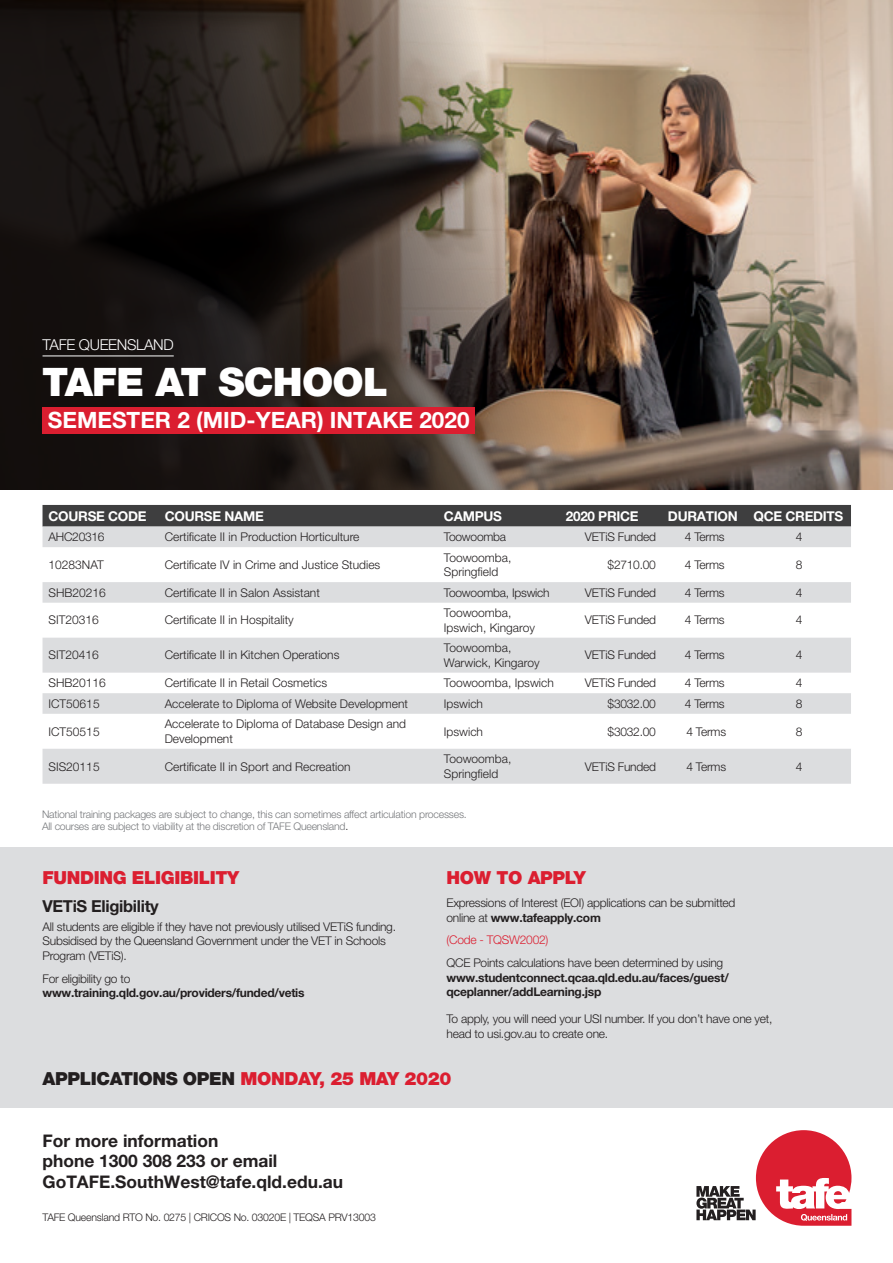
<style>
.page{position:relative;width:893px;height:1263px;background:#fff}
.page>*{position:absolute;margin:0;border:0;box-sizing:border-box;transform-origin:0 0}
.t1{font:900 39.3px "Helvetica Neue LT Pro";letter-spacing:-.02em;color:#fff}
.t2{font:700 22.5px "Helvetica Neue LT Pro";color:#fff}
.t3{font:900 18px "Helvetica Neue LT Pro";letter-spacing:-.02em;color:#231f20}
.t4{font:900 18px "Helvetica Neue LT Pro";letter-spacing:-.02em;color:#db1e30}
._2A_Cricos_Number_ve{font:700 17.4px/20.9px "Helvetica Neue LT Pro";color:#231f20}
.t5{font:700 16.5px "Helvetica Neue LT Pro";letter-spacing:-.02em;color:#231f20}
.t6{font:300 15px "Helvetica Neue LT Pro";letter-spacing:-.02em;color:#fff}
.t7{font:700 13.5px "Helvetica Neue LT Pro";letter-spacing:-.02em;color:#fff}
.t8{font:300 12px/14.4px "Helvetica Neue LT Pro";color:#231f20}
.t9{font:300 12px/14.4px "Helvetica Neue LT Pro";letter-spacing:-.02em;color:#231f20}
.t10{font:700 12px/14.4px "Helvetica Neue LT Pro";letter-spacing:-.02em;color:#231f20}
.t11{font:300 12px "Helvetica Neue LT Pro";letter-spacing:-.02em;color:#db1e30}
.t12{font:300 10.5px "Helvetica Neue LT Pro";letter-spacing:-.02em;color:#76787b}
.t13{font:300 10.5px "Helvetica Neue LT Pro";letter-spacing:-.02em;color:#231f20}
.s1{color:#231f20}
.s2{font-weight:700}
.s3{font-weight:300}
.s4{color:#db1e30}
</style>
<div class="page">
<img style="left:0;top:0;width:893px;height:490px">
<div style="left:0;top:847px;width:893px;height:261px;background:#dcdddf"></div>
<div style="left:43px;top:407px;width:432px;height:27px;background:#db1e30"></div>
<svg style="left:696px;top:1130px;width:156px;height:96px"></svg>
<div style="left:43px;top:505px;width:808px;height:22px;background:#3e3e3f"></div>
<svg style="left:43px;top:527px;width:808px;height:257px;fill:#e3e4e5"></svg>
<hr style="left:43px;top:356px;width:131px;height:1px;background:#fff">
<p class="t6" style="left:43px;top:335px;width:133px">TAFE QUEENSLAND</p>
<p class="t1" style="left:42px;top:358px;width:347px">TAFE AT SCHOOL</p>
<p class="t2" style="left:48px;top:406px;width:423px">SEMESTER 2 (MID-YEAR) INTAKE 2020</p>
<p class="t7" style="left:49px;top:507px;width:100px">COURSE CODE</p>
<p class="t7" style="left:165px;top:507px;width:101px">COURSE NAME</p>
<p class="t7" style="left:444px;top:507px;width:59px">CAMPUS</p>
<p class="t7" style="left:566px;top:507px;width:74px">2020 PRICE</p>
<p class="t7" style="left:668px;top:507px;width:71px">DURATION</p>
<p class="t7" style="left:753px;top:507px;width:91px">QCE CREDITS</p>
<p class="t9" style="left:49px;top:529px;width:58px">AHC20316</p>
<p class="t8" style="left:165px;top:529px;width:196px">Certificate II in Production Horticulture</p>
<p class="t9" style="left:444px;top:529px;width:64px">Toowoomba</p>
<p class="t9" style="left:585px;top:529px;width:73px">VETiS Funded</p>
<p class="t8" style="left:685px;top:529px;width:41px">4 Terms</p>
<p class="t8" style="left:796px;top:529px;width:8px">4</p>
<p class="t8" style="left:49px;top:557px;width:57px">10283NAT</p>
<p class="t8" style="left:165px;top:557px;width:217px">Certificate IV in Crime and Justice Studies</p>
<p class="t8" style="left:444px;top:550px;width:69px">Toowoomba,<br>Springfield</p>
<p class="t8" style="left:608px;top:557px;width:50px">$2710.00</p>
<p class="t8" style="left:685px;top:557px;width:41px">4 Terms</p>
<p class="t8" style="left:796px;top:557px;width:8px">8</p>
<p class="t8" style="left:49px;top:585px;width:59px">SHB20216</p>
<p class="t8" style="left:165px;top:585px;width:157px">Certificate II in Salon Assistant</p>
<p class="t9" style="left:444px;top:585px;width:107px">Toowoomba, Ipswich</p>
<p class="t9" style="left:585px;top:585px;width:73px">VETiS Funded</p>
<p class="t8" style="left:685px;top:585px;width:41px">4 Terms</p>
<p class="t8" style="left:796px;top:585px;width:8px">4</p>
<p class="t8" style="left:49px;top:613px;width:52px">SIT20316</p>
<p class="t8" style="left:165px;top:613px;width:131px">Certificate II in Hospitality</p>
<p class="t8" style="left:444px;top:605px;width:92px">Toowoomba,<br>Ipswich, Kingaroy</p>
<p class="t9" style="left:585px;top:613px;width:73px">VETiS Funded</p>
<p class="t8" style="left:685px;top:613px;width:41px">4 Terms</p>
<p class="t8" style="left:796px;top:613px;width:8px">4</p>
<p class="t8" style="left:49px;top:648px;width:52px">SIT20416</p>
<p class="t8" style="left:165px;top:648px;width:176px">Certificate II in Kitchen Operations</p>
<p class="t8" style="left:444px;top:640px;width:97px">Toowoomba,<br>Warwick, Kingaroy</p>
<p class="t9" style="left:585px;top:648px;width:73px">VETiS Funded</p>
<p class="t8" style="left:685px;top:648px;width:41px">4 Terms</p>
<p class="t8" style="left:796px;top:648px;width:8px">4</p>
<p class="t8" style="left:49px;top:675px;width:59px">SHB20116</p>
<p class="t8" style="left:165px;top:675px;width:164px">Certificate II in Retail Cosmetics</p>
<p class="t8" style="left:444px;top:675px;width:111px">Toowoomba, Ipswich</p>
<p class="t9" style="left:585px;top:675px;width:73px">VETiS Funded</p>
<p class="t8" style="left:685px;top:675px;width:41px">4 Terms</p>
<p class="t8" style="left:796px;top:675px;width:8px">4</p>
<p class="t8" style="left:49px;top:696px;width:53px">ICT50615</p>
<p class="t8" style="left:165px;top:696px;width:245px">Accelerate to Diploma of Website Development</p>
<p class="t8" style="left:444px;top:696px;width:41px">Ipswich</p>
<p class="t8" style="left:608px;top:696px;width:50px">$3032.00</p>
<p class="t8" style="left:685px;top:696px;width:41px">4 Terms</p>
<p class="t8" style="left:796px;top:696px;width:8px">8</p>
<p class="t8" style="left:49px;top:724px;width:53px">ICT50515</p>
<p class="t8" style="left:165px;top:717px;width:243px">Accelerate to Diploma of Database Design and<br>Development</p>
<p class="t8" style="left:444px;top:724px;width:41px">Ipswich</p>
<p class="t8" style="left:608px;top:724px;width:50px">$3032.00</p>
<p class="t8" style="left:686px;top:724px;width:41px">4 Terms</p>
<p class="t8" style="left:796px;top:724px;width:8px">8</p>
<p class="t8" style="left:49px;top:759px;width:53px">SIS20115</p>
<p class="t8" style="left:165px;top:759px;width:187px">Certificate II in Sport and Recreation</p>
<p class="t8" style="left:444px;top:752px;width:69px">Toowoomba,<br>Springfield</p>
<p class="t9" style="left:585px;top:759px;width:73px">VETiS Funded</p>
<p class="t8" style="left:686px;top:759px;width:41px">4 Terms</p>
<p class="t8" style="left:796px;top:759px;width:8px">4</p>
<p class="t12" style="left:42px;top:807px;width:426px">National training packages are subject to change, this can sometimes affect articulation processes.</p>
<p class="t12" style="left:42px;top:820px;width:308px">All courses are subject to viability at the discretion of TAFE Queensland<span class="s1">.</span></p>
<p class="t4" style="left:43px;top:867px;width:198px">FUNDING ELIGIBILITY</p>
<p class="t5" style="left:43px;top:896px;width:118px">VETiS Eligibility</p>
<p class="t9" style="left:43px;top:919px;width:355px">All students are eligible if they have not previously utilised VETiS funding.<br>Subsidised by the Queensland Government under the VET in Schools<br>Program (VETiS).</p>
<p class="t9" style="left:43px;top:971px;width:89px">For eligibility go to</p>
<p class="t10" style="left:43px;top:985px;width:264px">www.training.qld.gov.au/providers/funded/vetis</p>
<p class="t4" style="left:446px;top:867px;width:141px">HOW TO APPLY</p>
<p class="t9" style="left:446px;top:895px;width:291px">Expressions of Interest (EOI) applications can be submitted online at <span class="s2">www.tafeapply.com</span></p>
<p class="t11" style="left:446px;top:933px;width:103px">(Code - TQSW2002)</p>
<p class="t10" style="left:446px;top:956px;width:284px"><span class="s3">QCE Points calculations have been determined by using </span>www.studentconnect.qcaa.qld.edu.au/faces/guest/ qceplanner/addLearning.jsp</p>
<p class="t9" style="left:446px;top:1011px;width:328px">To apply, you will need your USI number. If you don’t have one yet, head to usi.gov.au to create one.</p>
<p class="t3" style="left:43px;top:1068px;width:411px">APPLICATIONS OPEN <span class="s4">MONDAY, 25 MAY 2020</span></p>
<p class="_2A_Cricos_Number_ve" style="left:43px;top:1129px;width:302px">For more information<br>phone 1300 308 233 or email<br>GoTAFE.SouthWest@tafe.qld.edu.au</p>
<p class="t13" style="left:43px;top:1210px;width:335px">TAFE Queensland RTO No. 0275 | CRICOS No. 03020E | TEQSA PRV13003</p>
</div>
